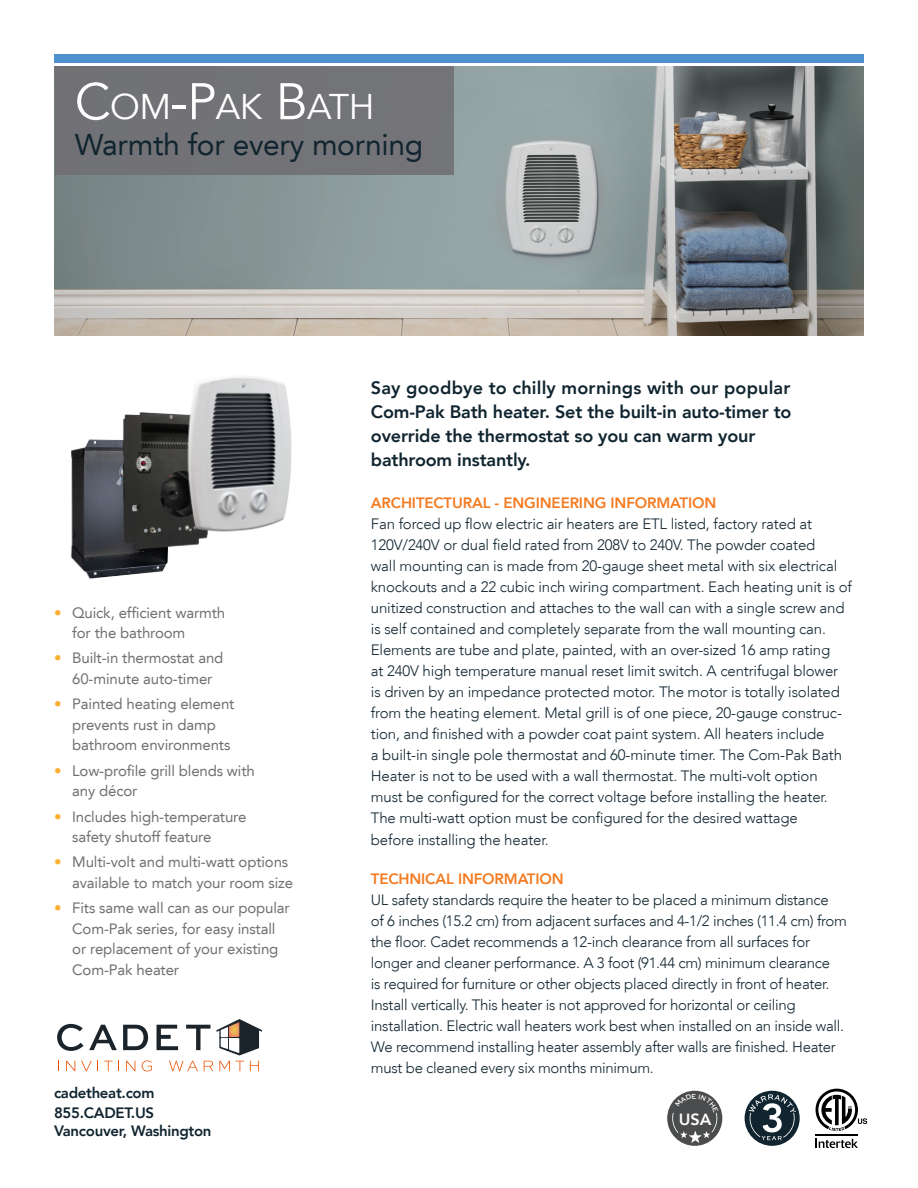
<style>
.page{position:relative;width:918px;height:1188px;background:#fff}
.page>*{position:absolute;margin:0;border:0;box-sizing:border-box;transform-origin:0 0}
.t1{font:35.7px "Avenir LT";letter-spacing:-.015em;color:#fff}
.t2{font:30px "Avenir LT";letter-spacing:-.01em;color:#112530}
.t3{font:800 18px/24px "Avenir LT";letter-spacing:.01em;color:#112530}
.t4{font:800 18px "Avenir LT";letter-spacing:-.01em;color:#112530}
.t5{font:800 16.2px "Avenir LT";color:#fff}
.t6{font:300 15px/21px "Avenir LT";letter-spacing:-.01em;color:#112530}
.t7{font:15px/20.4px "Avenir LT";letter-spacing:-.01em;color:#717074}
.t8{font:800 15px "Avenir LT";letter-spacing:-.01em;color:#f47b21}
.t9{font:800 15px "Avenir LT";letter-spacing:-.02em;color:#112530}
.s1{font-size:51px}
.s2{color:#fbb033}
</style>
<div class="page">
<img style="left:54px;top:67px;width:810px;height:268px">
<div style="left:55px;top:67px;width:399px;height:108px;background:#717074"></div>
<div style="left:54px;top:54px;width:810px;height:9px;background:#5090cc"></div>
<svg style="left:57px;top:1024px;width:60px;height:27px"></svg>
<svg style="left:123px;top:1025px;width:25px;height:25px"></svg>
<svg style="left:157px;top:1025px;width:21px;height:25px"></svg>
<svg style="left:186px;top:1025px;width:24px;height:25px"></svg>
<svg style="left:216px;top:1019px;width:46px;height:36px"></svg>
<svg style="left:66px;top:1061px;width:9px;height:10px"></svg>
<svg style="left:81px;top:1061px;width:17px;height:10px"></svg>
<svg style="left:104px;top:1061px;width:15px;height:10px"></svg>
<svg style="left:126px;top:1061px;width:9px;height:10px"></svg>
<svg style="left:142px;top:1060px;width:10px;height:11px"></svg>
<svg style="left:169px;top:1061px;width:29px;height:10px"></svg>
<svg style="left:204px;top:1061px;width:9px;height:10px"></svg>
<svg style="left:219px;top:1061px;width:25px;height:10px"></svg>
<svg style="left:250px;top:1061px;width:9px;height:10px"></svg>
<svg style="left:745px;top:1091px;width:55px;height:55px"></svg>
<svg style="left:816px;top:1139px;width:42px;height:9px"></svg>
<hr style="left:816px;top:1134px;width:42px;height:1px;background:#000">
<svg style="left:816px;top:1089px;width:51px;height:42px"></svg>
<img style="left:70px;top:376px;width:222px;height:203px">
<svg style="left:667px;top:1091px;width:55px;height:55px"></svg>
<p class="t1" style="left:75px;top:86px;width:301px"><span class="s1">C</span>OM<span class="s1">-P</span>AK <span class="s1">B</span>ATH</p>
<p class="t2" style="left:75px;top:127px;width:350px">Warmth for every morning</p>
<p class="t7" style="left:54px;top:602px;width:173px"><span class="s2">•</span> Quick, efficient warmth</p>
<p class="t7" style="left:72px;top:623px;width:115px">for the bathroom</p>
<p class="t7" style="left:54px;top:648px;width:171px"><span class="s2">•</span> Built-in thermostat and</p>
<p class="t7" style="left:72px;top:669px;width:142px">60-minute auto-timer</p>
<p class="t7" style="left:54px;top:694px;width:182px"><span class="s2">•</span> Painted heating element</p>
<p class="t7" style="left:72px;top:714px;width:145px">prevents rust in damp</p>
<p class="t7" style="left:72px;top:735px;width:160px">bathroom environments</p>
<p class="t7" style="left:54px;top:760px;width:202px"><span class="s2">•</span> Low-profile grill blends with</p>
<p class="t7" style="left:72px;top:781px;width:67px">any décor</p>
<p class="t7" style="left:54px;top:806px;width:194px"><span class="s2">•</span> Includes high-temperature</p>
<p class="t7" style="left:72px;top:827px;width:141px">safety shutoff feature</p>
<p class="t7" style="left:72px;top:852px;width:222px;text-indent:-18px"><span class="s2">•</span> Multi-volt and multi-watt options available to match your room size</p>
<p class="t7" style="left:54px;top:898px;width:237px;text-align:center"><span class="s2">•</span> Fits same wall can as our popular<br>Com-Pak series, for easy install<br>or replacement of your existing</p>
<p class="t7" style="left:72px;top:960px;width:109px">Com-Pak heater</p>
<p class="t9" style="left:54px;top:1084px;width:102px">cadetheat.com</p>
<p class="t9" style="left:54px;top:1104px;width:102px">855.CADET.US</p>
<p class="t9" style="left:54px;top:1122px;width:159px">Vancouver, Washington</p>
<p class="t3" style="left:371px;top:376px;width:422px">Say goodbye to chilly mornings with our popular<br>Com-Pak Bath heater. Set the built-in auto-timer to</p>
<p class="t4" style="left:371px;top:425px;width:386px">override the thermostat so you can warm your</p>
<p class="t4" style="left:371px;top:449px;width:161px">bathroom instantly.</p>
<p class="t8" style="left:371px;top:494px;width:347px">ARCHITECTURAL - ENGINEERING INFORMATION</p>
<p class="t6" style="left:371px;top:514px;width:483px">Fan forced up flow electric air heaters are ETL listed, factory rated at 120V/240V or dual field rated from 208V to 240V. The powder coated<br>wall mounting can is made from 20-gauge sheet metal with six electrical knockouts and a 22 cubic inch wiring compartment. Each heating unit is of unitized construction and attaches to the wall can with a single screw and is self contained and completely separate from the wall mounting can.<br>Elements are tube and plate, painted, with an over-sized 16 amp rating<br>at 240V high temperature manual reset limit switch. A centrifugal blower<br>is driven by an impedance protected motor. The motor is totally isolated from the heating element. Metal grill is of one piece, 20-gauge construc&shy;tion, and finished with a powder coat paint system. All heaters include</p>
<p class="t6" style="left:371px;top:745px;width:473px">a built-in single pole thermostat and 60-minute timer. The Com-Pak Bath Heater is not to be used with a wall thermostat. The multi-volt option must be configured for the correct voltage before installing the heater.<br>The multi-watt option must be configured for the desired wattage</p>
<p class="t6" style="left:371px;top:830px;width:179px">before installing the heater.</p>
<p class="t8" style="left:371px;top:870px;width:194px">TECHNICAL INFORMATION</p>
<p class="t6" style="left:371px;top:890px;width:459px">UL safety standards require the heater to be placed a minimum distance</p>
<p class="t6" style="left:371px;top:911px;width:478px">of 6 inches (15.2 cm) from adjacent surfaces and 4-1/2 inches (11.4 cm) from the floor. Cadet recommends a 12-inch clearance from all surfaces for</p>
<p class="t6" style="left:371px;top:953px;width:461px">longer and cleaner performance. A 3 foot (91.44 cm) minimum clearance</p>
<p class="t6" style="left:371px;top:974px;width:460px">is required for furniture or other objects placed directly in front of heater.</p>
<p class="t6" style="left:371px;top:995px;width:426px">Install vertically. This heater is not approved for horizontal or ceiling</p>
<p class="t6" style="left:371px;top:1016px;width:475px">installation. Electric wall heaters work best when installed on an inside wall.<br>We recommend installing heater assembly after walls are finished. Heater must be cleaned every six months minimum.</p>
<p class="t5" style="left:679px;top:1109px;width:34px">USA</p>
</div>
